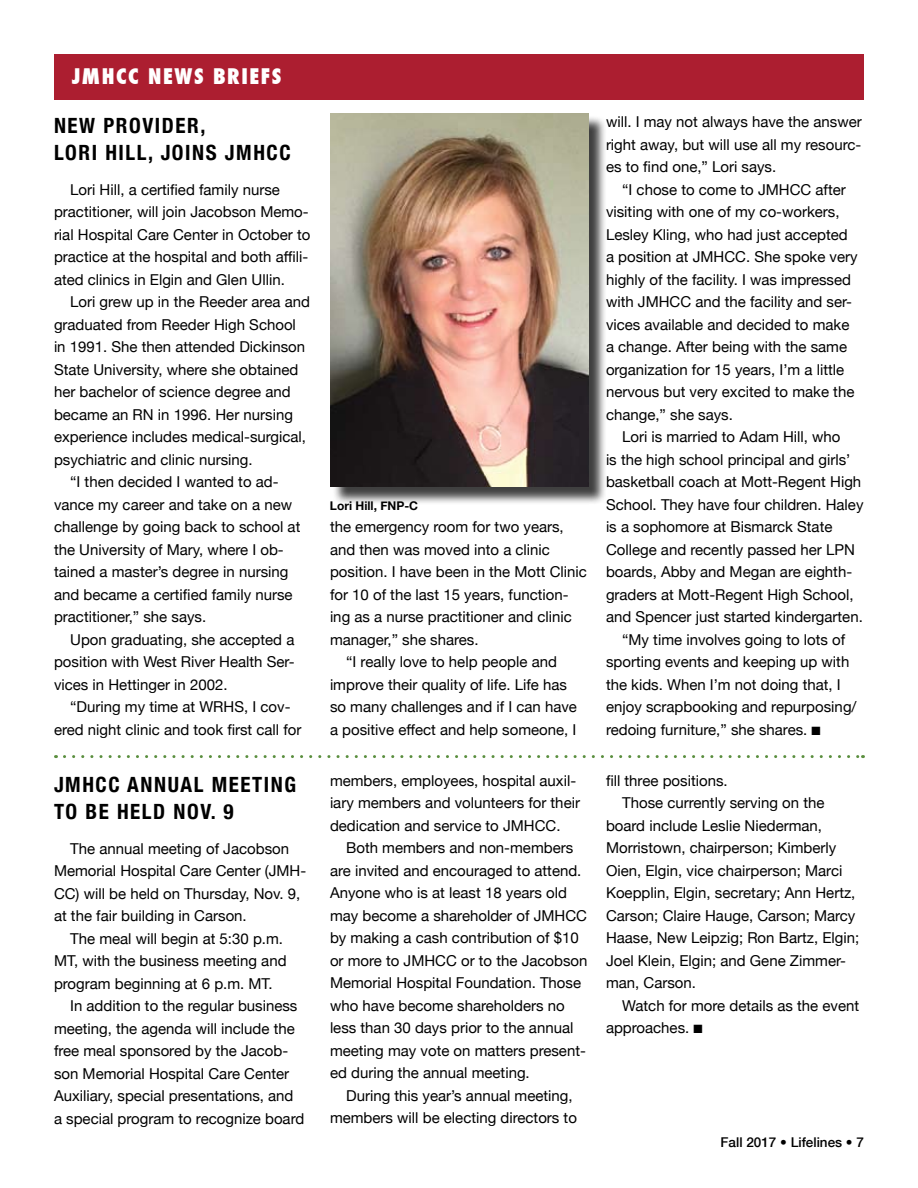
<style>
.page{position:relative;width:918px;height:1188px;background:#fff}
.page>*{position:absolute;margin:0;border:0;box-sizing:border-box;transform-origin:0 0}
.t1{font:700 condensed 21px/27px "Helvetica Neue";letter-spacing:.075em;color:#000}
.t2{font:800 condensed 21px "Futura";letter-spacing:.075em;color:#fff}
.t3{font:15px/22.5px "Helvetica Neue";color:#000}
.t4{font:500 13.5px "Helvetica Neue";color:#000}
.t5{font:700 12px "Helvetica Neue";color:#000}
</style>
<div class="page">
<svg style="left:64px;top:755px;width:799px;height:3px"></svg>
<div style="left:332px;top:115px;width:281px;height:396px;background:#000;opacity:.75"></div>
<img style="left:330px;top:113px;width:258px;height:373px">
<div style="left:55px;top:54px;width:809px;height:45px;background:#ac1e30"></div>
<h1 class="t2" style="left:72px;top:62px;width:211px">JMHCC NEWS BRIEFS</h1>
<h1 class="t1" style="left:54px;top:111px;width:238px">NEW PROVIDER,<br>LORI HILL, JOINS JMHCC</h1>
<p class="t3" style="left:54px;top:177px;width:258px;text-indent:16px">Lori Hill, a certified family nurse practitioner, will join Jacobson Memo&shy;rial Hospital Care Center in October to practice at the hospital and both affili&shy;ated clinics in Elgin and Glen Ullin.</p>
<p class="t3" style="left:70px;top:290px;width:241px">Lori grew up in the Reeder area and</p>
<p class="t3" style="left:54px;top:312px;width:243px">graduated from Reeder High School</p>
<p class="t3" style="left:54px;top:335px;width:253px">in 1991. She then attended Dickinson</p>
<p class="t3" style="left:54px;top:357px;width:246px">State University, where she obtained</p>
<p class="t3" style="left:54px;top:380px;width:238px">her bachelor of science degree and</p>
<p class="t3" style="left:54px;top:402px;width:240px">became an RN in 1996. Her nursing</p>
<p class="t3" style="left:54px;top:425px;width:254px">experience includes medical-surgical,</p>
<p class="t3" style="left:54px;top:447px;width:200px">psychiatric and clinic nursing.</p>
<p class="t3" style="left:70px;top:470px;width:210px">“I then decided I wanted to ad-</p>
<p class="t3" style="left:54px;top:492px;width:240px">vance my career and take on a new</p>
<p class="t3" style="left:54px;top:515px;width:248px">challenge by going back to school at</p>
<p class="t3" style="left:54px;top:537px;width:231px">the University of Mary, where I ob-</p>
<p class="t3" style="left:54px;top:560px;width:236px">tained a master’s degree in nursing</p>
<p class="t3" style="left:54px;top:582px;width:240px">and became a certified family nurse</p>
<p class="t3" style="left:54px;top:605px;width:154px">practitioner,” she says.</p>
<p class="t3" style="left:70px;top:627px;width:226px">Upon graduating, she accepted a</p>
<p class="t3" style="left:54px;top:650px;width:242px">position with West River Health Ser-</p>
<p class="t3" style="left:54px;top:672px;width:175px">vices in Hettinger in 2002.</p>
<p class="t3" style="left:70px;top:695px;width:222px">“During my time at WRHS, I cov-</p>
<p class="t3" style="left:54px;top:717px;width:249px">ered night clinic and took first call for</p>
<h1 class="t1" style="left:54px;top:769px;width:244px">JMHCC ANNUAL MEETING<br>TO BE HELD NOV. 9</h1>
<p class="t3" style="left:70px;top:836px;width:220px">The annual meeting of Jacobson</p>
<p class="t3" style="left:54px;top:859px;width:254px">Memorial Hospital Care Center (JMH-</p>
<p class="t3" style="left:54px;top:881px;width:248px">CC) will be held on Thursday, Nov. 9,</p>
<p class="t3" style="left:54px;top:904px;width:194px">at the fair building in Carson.</p>
<p class="t3" style="left:70px;top:926px;width:214px">The meal will begin at 5:30 p.m.</p>
<p class="t3" style="left:54px;top:949px;width:234px">MT, with the business meeting and</p>
<p class="t3" style="left:54px;top:971px;width:220px">program beginning at 6 p.m. MT.</p>
<p class="t3" style="left:70px;top:994px;width:229px">In addition to the regular business</p>
<p class="t3" style="left:54px;top:1016px;width:242px">meeting, the agenda will include the</p>
<p class="t3" style="left:54px;top:1039px;width:236px">free meal sponsored by the Jacob-</p>
<p class="t3" style="left:54px;top:1061px;width:237px">son Memorial Hospital Care Center</p>
<p class="t3" style="left:54px;top:1084px;width:241px">Auxiliary, special presentations, and</p>
<p class="t3" style="left:54px;top:1106px;width:252px">a special program to recognize board</p>
<p class="t5" style="left:330px;top:495px;width:90px">Lori Hill, FNP-C</p>
<p class="t3" style="left:330px;top:515px;width:235px">the emergency room for two years,</p>
<p class="t3" style="left:330px;top:537px;width:222px">and then was moved into a clinic</p>
<p class="t3" style="left:330px;top:560px;width:259px">position. I have been in the Mott Clinic</p>
<p class="t3" style="left:330px;top:582px;width:240px">for 10 of the last 15 years, function-</p>
<p class="t3" style="left:330px;top:605px;width:243px">ing as a nurse practitioner and clinic</p>
<p class="t3" style="left:330px;top:627px;width:150px">manager,” she shares.</p>
<p class="t3" style="left:346px;top:650px;width:212px">“I really love to help people and</p>
<p class="t3" style="left:330px;top:672px;width:238px">improve their quality of life. Life has</p>
<p class="t3" style="left:330px;top:695px;width:249px">so many challenges and if I can have</p>
<p class="t3" style="left:330px;top:717px;width:248px">a positive effect and help someone, I</p>
<p class="t3" style="left:330px;top:768px;width:252px">members, employees, hospital auxil&shy;iary members and volunteers for their dedication and service to JMHCC.</p>
<p class="t3" style="left:330px;top:836px;width:259px;text-indent:16px">Both members and non-members are invited and encouraged to attend.<br>Anyone who is at least 18 years old may become a shareholder of JMHCC by making a cash contribution of $10 or more to JMHCC or to the Jacobson Memorial Hospital Foundation. Those who have become shareholders no less than 30 days prior to the annual meeting may vote on matters present&shy;ed during the annual meeting.</p>
<p class="t3" style="left:330px;top:1083px;width:248px;text-align:right">During this year’s annual meeting, members will be electing directors to</p>
<p class="t3" style="left:606px;top:110px;width:257px;text-align:justify">will. I may not always have the answer right away, but will use all my resourc&shy;es to find one,” Lori says.</p>
<p class="t3" style="left:606px;top:177px;width:253px;text-indent:16px">“I chose to come to JMHCC after visiting with one of my co-workers, Lesley Kling, who had just accepted a position at JMHCC. She spoke very highly of the facility. I was impressed with JMHCC and the facility and ser&shy;vices available and decided to make a change. After being with the same organization for 15 years, I’m a little nervous but very excited to make the change,” she says.</p>
<p class="t3" style="left:622px;top:425px;width:220px">Lori is married to Adam Hill, who</p>
<p class="t3" style="left:606px;top:447px;width:246px">is the high school principal and girls’</p>
<p class="t3" style="left:606px;top:470px;width:257px">basketball coach at Mott-Regent High</p>
<p class="t3" style="left:606px;top:492px;width:259px">School. They have four children. Haley</p>
<p class="t3" style="left:606px;top:515px;width:228px">is a sophomore at Bismarck State</p>
<p class="t3" style="left:606px;top:537px;width:250px">College and recently passed her LPN</p>
<p class="t3" style="left:606px;top:560px;width:248px">boards, Abby and Megan are eighth-</p>
<p class="t3" style="left:606px;top:582px;width:249px">graders at Mott-Regent High School,</p>
<p class="t3" style="left:606px;top:605px;width:258px">and Spencer just started kindergarten.</p>
<p class="t3" style="left:622px;top:627px;width:225px">“My time involves going to lots of</p>
<p class="t3" style="left:606px;top:650px;width:245px">sporting events and keeping up with</p>
<p class="t3" style="left:606px;top:672px;width:236px">the kids. When I’m not doing that, I</p>
<p class="t3" style="left:606px;top:695px;width:252px">enjoy scrapbooking and repurposing/</p>
<p class="t3" style="left:606px;top:717px;width:216px">redoing furniture,” she shares. ■</p>
<p class="t3" style="left:606px;top:768px;width:123px">fill three positions.</p>
<p class="t3" style="left:622px;top:791px;width:204px">Those currently serving on the</p>
<p class="t3" style="left:606px;top:813px;width:218px">board include Leslie Niederman,</p>
<p class="t3" style="left:606px;top:836px;width:232px">Morristown, chairperson; Kimberly</p>
<p class="t3" style="left:606px;top:858px;width:238px">Oien, Elgin, vice chairperson; Marci</p>
<p class="t3" style="left:606px;top:881px;width:251px">Koepplin, Elgin, secretary; Ann Hertz,</p>
<p class="t3" style="left:606px;top:903px;width:251px">Carson; Claire Hauge, Carson; Marcy</p>
<p class="t3" style="left:606px;top:926px;width:255px">Haase, New Leipzig; Ron Bartz, Elgin;</p>
<p class="t3" style="left:606px;top:948px;width:242px">Joel Klein, Elgin; and Gene Zimmer-</p>
<p class="t3" style="left:606px;top:971px;width:92px">man, Carson.</p>
<p class="t3" style="left:622px;top:993px;width:239px">Watch for more details as the event</p>
<p class="t3" style="left:606px;top:1016px;width:98px">approaches. ■</p>
<p class="t4" style="left:721px;top:1131px;width:145px">Fall 2017 • Lifelines • 7</p>
</div>
